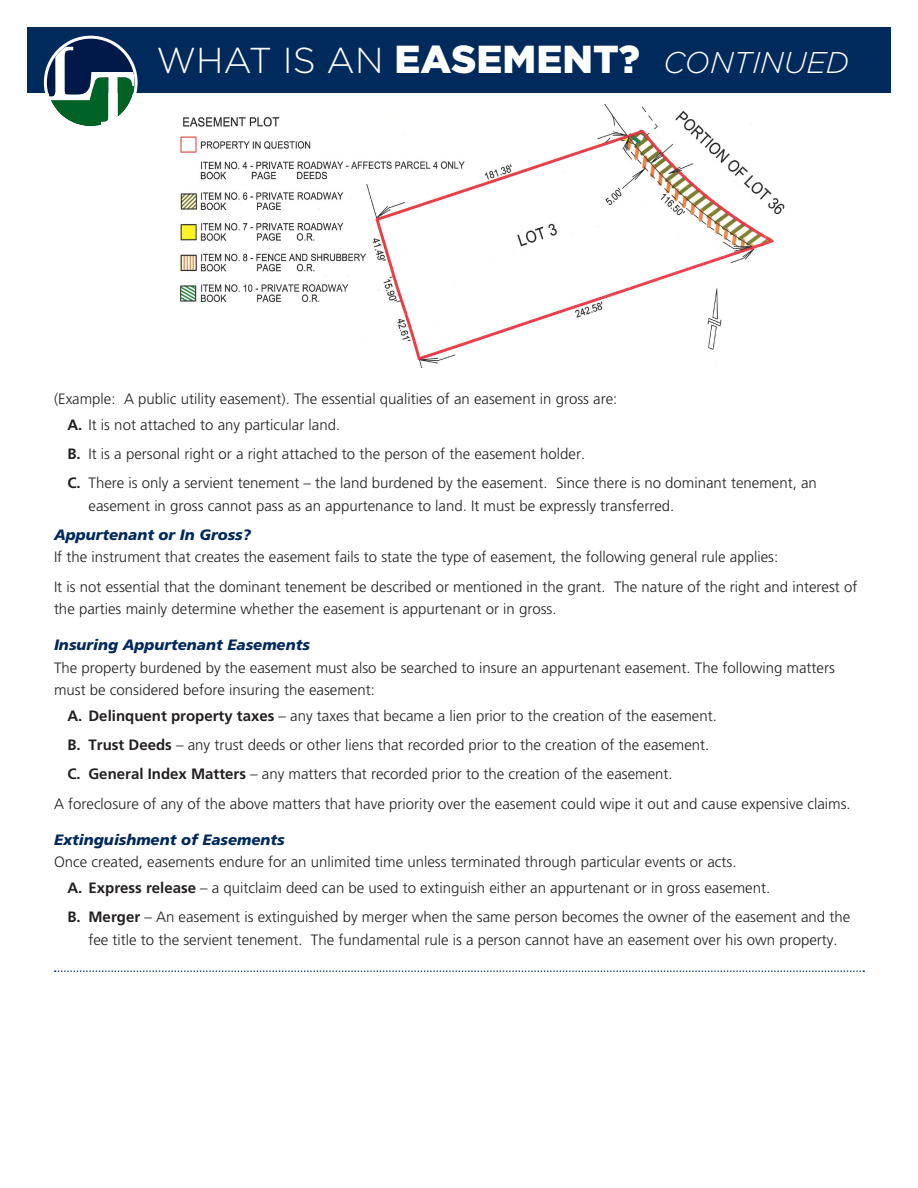
<style>
.page{position:relative;width:918px;height:1188px;background:#fff}
.page>*{position:absolute;margin:0;border:0;box-sizing:border-box;transform-origin:0 0}
.t1{font:900 39px "Gotham";color:#fff}
.t2{font:300 15px/22.5px "Frutiger LT Std";color:#231f20}
.t3{font:italic 900 15px "Frutiger LT Std";color:#00295c}
.s1{font-weight:300;font-size:36px}
.s2{font-weight:300;font-style:italic;font-size:30px}
.s3{font-weight:700}
</style>
<div class="page">
<svg style="left:55px;top:970px;width:809px;height:2px"></svg>
<div style="left:27px;top:27px;width:864px;height:66px;background:#00295c"></div>
<svg style="left:47px;top:39px;width:87px;height:86px"></svg>
<div style="left:44px;top:36px;width:94px;height:93px;border:3px solid #fff;border-radius:50%"></div>
<img style="left:179px;top:105px;width:606px;height:263px">
<p class="t1" style="left:157px;top:32px;width:694px"><span class="s1">WHAT IS AN</span> EASEMENT? <span class="s2">CONTINUED</span></p>
<p class="t2" style="left:54px;top:388px;width:565px">(Example: A public utility easement). The essential qualities of an easement in gross are:</p>
<p class="t2" style="left:68px;top:413px;width:274px"><span class="s3">A.</span> It is not attached to any particular land.</p>
<p class="t2" style="left:68px;top:443px;width:519px"><span class="s3">B.</span> It is a personal right or a right attached to the person of the easement holder.</p>
<p class="t2" style="left:88px;top:472px;width:730px;text-indent:-21px"><span class="s3">C.</span> There is only a servient tenement – the land burdened by the easement. Since there is no dominant tenement, an easement in gross cannot pass as an appurtenance to land. It must be expressly transferred.</p>
<p class="t3" style="left:54px;top:526px;width:199px">Appurtenant or In Gross?</p>
<p class="t2" style="left:54px;top:546px;width:726px">If the instrument that creates the easement fails to state the type of easement, the following general rule applies:</p>
<p class="t2" style="left:54px;top:575px;width:805px">It is not essential that the dominant tenement be described or mentioned in the grant. The nature of the right and interest of the parties mainly determine whether the easement is appurtenant or in gross.</p>
<p class="t3" style="left:54px;top:636px;width:257px">Insuring Appurtenant Easements</p>
<p class="t2" style="left:54px;top:656px;width:782px">The property burdened by the easement must also be searched to insure an appurtenant easement. The following matters must be considered before insuring the easement:</p>
<p class="t2" style="left:68px;top:705px;width:651px"><span class="s3">A. Delinquent property taxes</span> – any taxes that became a lien prior to the creation of the easement.</p>
<p class="t2" style="left:68px;top:734px;width:643px"><span class="s3">B. Trust Deeds</span> – any trust deeds or other liens that recorded prior to the creation of the easement.</p>
<p class="t2" style="left:68px;top:763px;width:607px"><span class="s3">C. General Index Matters</span> – any matters that recorded prior to the creation of the easement.</p>
<p class="t2" style="left:54px;top:792px;width:798px">A foreclosure of any of the above matters that have priority over the easement could wipe it out and cause expensive claims.</p>
<p class="t3" style="left:54px;top:830px;width:232px">Extinguishment of Easements</p>
<p class="t2" style="left:54px;top:851px;width:684px">Once created, easements endure for an unlimited time unless terminated through particular events or acts.</p>
<p class="t2" style="left:68px;top:877px;width:704px"><span class="s3">A. Express release</span> – a quitclaim deed can be used to extinguish either an appurtenant or in gross easement.</p>
<p class="t2" style="left:68px;top:906px;width:784px;text-align:center"><span class="s3">B. Merger</span> – An easement is extinguished by merger when the same person becomes the owner of the easement and the fee title to the servient tenement. The fundamental rule is a person cannot have an easement over his own property.</p>
</div>
